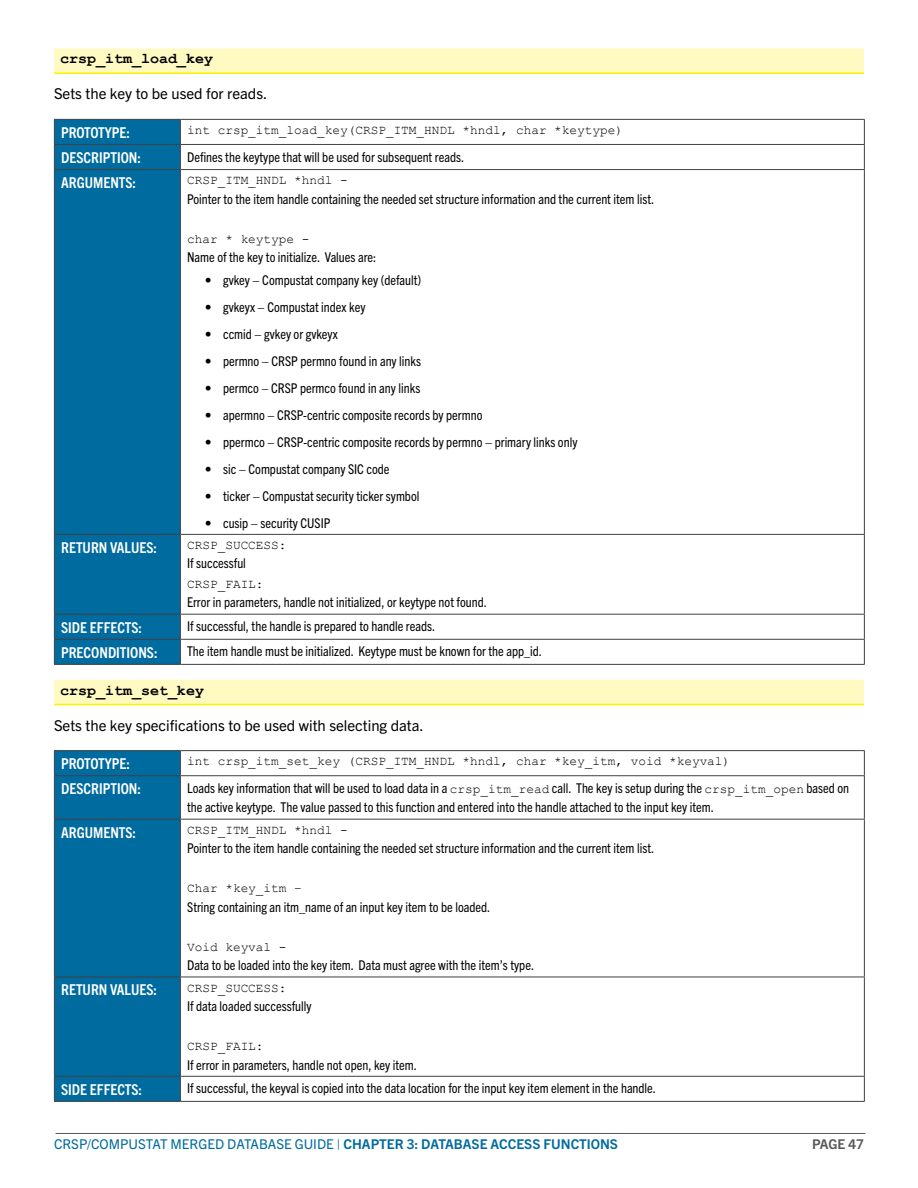
<style>
.page{position:relative;width:918px;height:1188px;background:#fff}
.page>*{position:absolute;margin:0;border:0;box-sizing:border-box;transform-origin:0 0}
.t1{font:700 condensed 15px "Trade Gothic Next LT Pro";color:#fff}
.t2{font:15px "Trade Gothic Next LT Pro";color:#000}
.t3{font:700 15px "Courier New";color:#000}
.t4{font:condensed 13.5px/19.5px "Trade Gothic Next LT Pro";color:#000}
.t5{font:13.5px "Trade Gothic Next LT Pro";color:#006b9e}
.t6{font:700 13.5px "Trade Gothic Next LT Pro";color:#006b9e}
.t7{font:700 13.5px "Trade Gothic Next LT Pro";letter-spacing:-.005em;color:#58595b}
.t8{font:12.75px "Courier New";color:#000}
.s1{font-family:"Courier New";font-stretch:normal;font-size:12.75px}
.s2{font-weight:400}
</style>
<div class="page">
<hr style="left:56px;top:1133px;width:810px;height:1px;background:#58595b">
<div style="left:54px;top:48px;width:810px;height:26px;background:#fffac2"></div>
<hr style="left:54px;top:72px;width:810px;height:2px;background:#fff200">
<div style="left:54px;top:680px;width:810px;height:25px;background:#fffac2"></div>
<hr style="left:54px;top:704px;width:810px;height:1px;background:#fff200">
<div style="left:55px;top:120px;width:125px;height:544px;background:#006b9e"></div>
<hr style="left:54px;top:119px;width:126px;height:1px;background:#414042">
<hr style="left:180px;top:119px;width:685px;height:1px;background:#414042">
<hr style="left:54px;top:144px;width:126px;height:1px;background:#414042">
<svg style="left:54px;top:120px;width:1px;height:49px"></svg>
<hr style="left:180px;top:144px;width:685px;height:1px;background:#414042">
<svg style="left:180px;top:120px;width:1px;height:49px"></svg>
<svg style="left:864px;top:120px;width:1px;height:49px"></svg>
<hr style="left:54px;top:169px;width:126px;height:1px;background:#414042">
<hr style="left:54px;top:170px;width:1px;height:364px;background:#414042">
<hr style="left:180px;top:169px;width:685px;height:1px;background:#414042">
<hr style="left:180px;top:170px;width:1px;height:364px;background:#414042">
<hr style="left:864px;top:170px;width:1px;height:364px;background:#414042">
<hr style="left:54px;top:534px;width:126px;height:1px;background:#414042">
<hr style="left:54px;top:535px;width:1px;height:79px;background:#414042">
<hr style="left:180px;top:534px;width:685px;height:1px;background:#414042">
<hr style="left:180px;top:535px;width:1px;height:79px;background:#414042">
<hr style="left:864px;top:535px;width:1px;height:79px;background:#414042">
<hr style="left:54px;top:614px;width:126px;height:1px;background:#414042">
<hr style="left:180px;top:614px;width:685px;height:1px;background:#414042">
<hr style="left:54px;top:639px;width:126px;height:1px;background:#414042">
<svg style="left:54px;top:615px;width:1px;height:49px"></svg>
<hr style="left:180px;top:639px;width:685px;height:1px;background:#414042">
<svg style="left:180px;top:615px;width:1px;height:49px"></svg>
<svg style="left:864px;top:615px;width:1px;height:49px"></svg>
<hr style="left:54px;top:664px;width:126px;height:1px;background:#414042">
<hr style="left:180px;top:664px;width:685px;height:1px;background:#414042">
<div style="left:55px;top:751px;width:125px;height:350px;background:#006b9e"></div>
<hr style="left:54px;top:750px;width:126px;height:1px;background:#414042">
<svg style="left:54px;top:751px;width:1px;height:24px"></svg>
<hr style="left:180px;top:750px;width:685px;height:1px;background:#414042">
<svg style="left:180px;top:751px;width:1px;height:24px"></svg>
<svg style="left:864px;top:751px;width:1px;height:24px"></svg>
<hr style="left:54px;top:775px;width:126px;height:1px;background:#414042">
<hr style="left:54px;top:776px;width:1px;height:43px;background:#414042">
<hr style="left:180px;top:775px;width:685px;height:1px;background:#414042">
<hr style="left:180px;top:776px;width:1px;height:43px;background:#414042">
<hr style="left:864px;top:776px;width:1px;height:43px;background:#414042">
<hr style="left:54px;top:819px;width:126px;height:1px;background:#414042">
<hr style="left:54px;top:820px;width:1px;height:157px;background:#414042">
<hr style="left:180px;top:819px;width:685px;height:1px;background:#414042">
<hr style="left:180px;top:820px;width:1px;height:157px;background:#414042">
<hr style="left:864px;top:820px;width:1px;height:157px;background:#414042">
<hr style="left:54px;top:977px;width:126px;height:1px;background:#414042">
<hr style="left:54px;top:977px;width:1px;height:99px;background:#414042">
<hr style="left:180px;top:977px;width:685px;height:1px;background:#414042">
<hr style="left:180px;top:977px;width:1px;height:99px;background:#414042">
<hr style="left:864px;top:977px;width:1px;height:99px;background:#414042">
<hr style="left:54px;top:1076px;width:126px;height:1px;background:#414042">
<svg style="left:54px;top:1077px;width:1px;height:24px"></svg>
<hr style="left:180px;top:1076px;width:685px;height:1px;background:#414042">
<svg style="left:180px;top:1077px;width:1px;height:24px"></svg>
<svg style="left:864px;top:1077px;width:1px;height:24px"></svg>
<hr style="left:54px;top:1101px;width:126px;height:1px;background:#414042">
<hr style="left:180px;top:1101px;width:685px;height:1px;background:#414042">
<p class="t3" style="left:60px;top:50px;width:154px">crsp_itm_load_key</p>
<p class="t2" style="left:54px;top:84px;width:215px">Sets the key to be used for reads.</p>
<p class="t1" style="left:61px;top:122px;width:70px">PROTOTYPE :</p>
<p class="t8" style="left:187px;top:122px;width:438px">int crsp_itm_load_key(CRSP_ITM_HNDL *hndl, char *keytype)</p>
<p class="t1" style="left:61px;top:147px;width:81px">DESCRIPTION:</p>
<p class="t4" style="left:187px;top:146px;width:279px">Defines the keytype that will be used for subsequent reads.</p>
<p class="t1" style="left:61px;top:172px;width:76px">ARGUMENTS:</p>
<p class="t8" style="left:187px;top:172px;width:162px">CRSP_ITM_HNDL *hndl -</p>
<p class="t4" style="left:187px;top:188px;width:469px">Pointer to the item handle containing the needed set structure information and the current item list.</p>
<p class="t8" style="left:187px;top:231px;width:124px">char * keytype -</p>
<p class="t4" style="left:187px;top:247px;width:191px">Name of the key to initialize. Values are:</p>
<p class="t4" style="left:205px;top:269px;width:218px">• gvkey – Compustat company key (default)</p>
<p class="t4" style="left:205px;top:296px;width:162px">• gvkeyx – Compustat index key</p>
<p class="t4" style="left:205px;top:323px;width:134px">• ccmid – gvkey or gvkeyx</p>
<p class="t4" style="left:205px;top:350px;width:217px">• permno – CRSP permno found in any links</p>
<p class="t4" style="left:205px;top:377px;width:217px">• permco – CRSP permco found in any links</p>
<p class="t4" style="left:205px;top:404px;width:279px">• apermno – CRSP-centric composite records by permno</p>
<p class="t4" style="left:205px;top:431px;width:374px">• ppermco – CRSP-centric composite records by permno – primary links only</p>
<p class="t4" style="left:205px;top:458px;width:186px">• sic – Compustat company SIC code</p>
<p class="t4" style="left:205px;top:485px;width:216px">• ticker – Compustat security ticker symbol</p>
<p class="t4" style="left:205px;top:512px;width:127px">• cusip – security CUSIP</p>
<p class="t1" style="left:61px;top:537px;width:97px">RETURN VALUES:</p>
<p class="t8" style="left:187px;top:537px;width:101px">CRSP_SUCCESS:</p>
<p class="t4" style="left:187px;top:553px;width:60px">If successful</p>
<p class="t8" style="left:187px;top:576px;width:78px">CRSP_FAIL:</p>
<p class="t4" style="left:187px;top:592px;width:301px">Error in parameters, handle not initialized, or keytype not found.</p>
<p class="t1" style="left:61px;top:617px;width:82px">SIDE EFFECTS:</p>
<p class="t4" style="left:187px;top:616px;width:250px">If successful, the handle is prepared to handle reads.</p>
<p class="t1" style="left:61px;top:642px;width:98px">PRECONDITIONS:</p>
<p class="t4" style="left:187px;top:641px;width:356px">The item handle must be initialized. Keytype must be known for the app_id.</p>
<p class="t3" style="left:60px;top:681px;width:145px">crsp_itm_set_key</p>
<p class="t2" style="left:54px;top:715px;width:371px">Sets the key specifications to be used with selecting data.</p>
<p class="t1" style="left:61px;top:753px;width:70px">PROTOTYPE :</p>
<p class="t8" style="left:187px;top:753px;width:545px">int crsp_itm_set_key (CRSP_ITM_HNDL *hndl, char *key_itm, void *keyval)</p>
<p class="t1" style="left:61px;top:778px;width:81px">DESCRIPTION:</p>
<p class="t4" style="left:187px;top:777px;width:664px">Loads key information that will be used to load data in a <span class="s1">crsp_itm_read</span> call. The key is setup during the <span class="s1">crsp_itm_open</span> based on the active keytype. The value passed to this function and entered into the handle attached to the input key item.</p>
<p class="t1" style="left:61px;top:822px;width:76px">ARGUMENTS:</p>
<p class="t8" style="left:187px;top:822px;width:162px">CRSP_ITM_HNDL *hndl -</p>
<p class="t4" style="left:187px;top:838px;width:469px">Pointer to the item handle containing the needed set structure information and the current item list.</p>
<p class="t8" style="left:187px;top:880px;width:116px">Char *key_itm –</p>
<p class="t4" style="left:187px;top:896px;width:305px">String containing an itm_name of an input key item to be loaded.</p>
<p class="t8" style="left:187px;top:939px;width:101px">Void keyval -</p>
<p class="t4" style="left:187px;top:955px;width:349px">Data to be loaded into the key item. Data must agree with the item’s type.</p>
<p class="t1" style="left:61px;top:980px;width:97px">RETURN VALUES:</p>
<p class="t8" style="left:187px;top:980px;width:101px">CRSP_SUCCESS:</p>
<p class="t4" style="left:187px;top:996px;width:126px">If data loaded successfully</p>
<p class="t8" style="left:187px;top:1038px;width:78px">CRSP_FAIL:</p>
<p class="t4" style="left:187px;top:1054px;width:231px">If error in parameters, handle not open, key item.</p>
<p class="t1" style="left:61px;top:1079px;width:82px">SIDE EFFECTS:</p>
<p class="t4" style="left:187px;top:1078px;width:470px">If successful, the keyval is copied into the data location for the input key item element in the handle.</p>
<p class="t5" style="left:54px;top:1135px;width:55px">CRSP/Compustat</p>
<p class="t5" style="left:171px;top:1135px;width:21px">Merged</p>
<p class="t5" style="left:227px;top:1135px;width:18px">Database</p>
<p class="t5" style="left:295px;top:1135px;width:18px">Guide</p>
<p class="t6" style="left:337px;top:1135px;width:35px"><span class="s2">|</span> CHAPTER</p>
<p class="t6" style="left:407px;top:1135px;width:33px">3: DATABASE</p>
<p class="t6" style="left:490px;top:1135px;width:18px">ACCESS</p>
<p class="t6" style="left:544px;top:1135px;width:17px">FUNCTIONS</p>
<p class="t7" style="left:812px;top:1135px;width:53px">PAGE 47</p>
</div>
